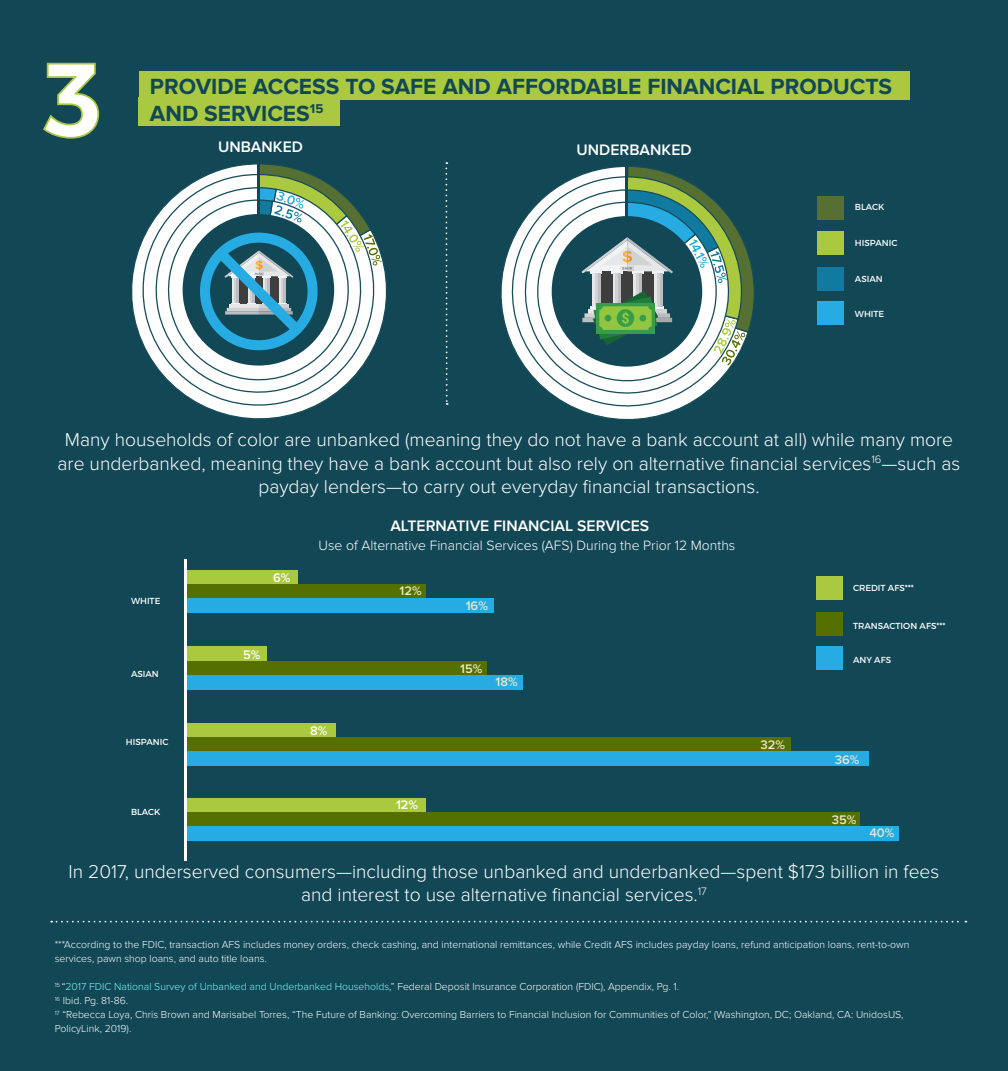
<style>
.page{position:relative;width:1008px;height:1071px;background:#124756}
.page>*{position:absolute;margin:0;border:0;box-sizing:border-box;transform-origin:0 0}
.t1{font:600 105px "Montserrat";color:#fff}
.t2{font:700 22.75px "Proxima Nova";color:#124756}
.t3{font:300 19.25px/23.1px "Proxima Nova";color:#fff;text-align:center}
.t4{font:600 15.75px "Proxima Nova";color:#fff}
.t5{font:300 14px "Proxima Nova";color:#fff}
.t6{font:700 13.3px "Proxima Nova";color:#124756}
.t7{font:600 12.95px "Proxima Nova";color:#eae5c7}
.t8{font:600 12.95px "Proxima Nova";color:#fff}
.t9{font:300 10.5px/14px "Proxima Nova";color:#fff}
.t10{font:8.75px "Montserrat";color:#fff}
.s1{color:#7bf7f9}
</style>
<div class="page">
<div style="left:139px;top:71px;width:771px;height:29px;background:#aac940"></div>
<div style="left:139px;top:98px;width:201px;height:28px;background:#aac940"></div>
<svg style="left:43px;top:62px;width:57px;height:77px"></svg>
<svg style="left:501px;top:250px;width:176px;height:168px"></svg>
<svg style="left:509px;top:219px;width:195px;height:190px"></svg>
<div style="left:818px;top:196px;width:26px;height:24px;background:#557032"></div>
<div style="left:818px;top:231px;width:26px;height:23px;background:#aac93f"></div>
<div style="left:818px;top:267px;width:26px;height:23px;background:#117aa0"></div>
<div style="left:818px;top:301px;width:26px;height:24px;background:#26abe3"></div>
<div style="left:185px;top:570px;width:113px;height:15px;background:#aac93f"></div>
<div style="left:185px;top:585px;width:241px;height:14px;background:#556f00"></div>
<div style="left:185px;top:599px;width:309px;height:14px;background:#26abe3"></div>
<div style="left:186px;top:647px;width:80px;height:14px;background:#aac93f"></div>
<div style="left:186px;top:661px;width:300px;height:14px;background:#556f00"></div>
<div style="left:186px;top:675px;width:337px;height:14px;background:#26abe3"></div>
<div style="left:186px;top:723px;width:150px;height:15px;background:#aac93f"></div>
<div style="left:186px;top:738px;width:604px;height:14px;background:#556f00"></div>
<div style="left:186px;top:752px;width:683px;height:14px;background:#26abe3"></div>
<div style="left:186px;top:798px;width:240px;height:14px;background:#aac93f"></div>
<div style="left:186px;top:812px;width:674px;height:14px;background:#556f00"></div>
<div style="left:186px;top:826px;width:713px;height:14px;background:#26abe3"></div>
<hr style="left:184px;top:559px;width:3px;height:302px;background:#fffefc">
<div style="left:816px;top:577px;width:26px;height:23px;background:#aac93f"></div>
<div style="left:816px;top:613px;width:26px;height:23px;background:#556f00"></div>
<div style="left:816px;top:647px;width:26px;height:23px;background:#26abe3"></div>
<svg style="left:131px;top:230px;width:256px;height:189px"></svg>
<svg style="left:148px;top:210px;width:221px;height:190px"></svg>
<svg style="left:51px;top:921px;width:915px;height:2px"></svg>
<svg style="left:445px;top:162px;width:3px;height:243px"></svg>
<svg style="left:162px;top:164px;width:220px;height:222px"></svg>
<svg style="left:525px;top:166px;width:229px;height:227px"></svg>
<p class="t1" style="left:44px;top:35px;width:59px">3</p>
<p class="t2" style="left:150px;top:73px;width:744px">PROVIDE ACCESS TO SAFE AND AFFORDABLE FINANCIAL PRODUCTS</p>
<p class="t2" style="left:150px;top:100px;width:161px">AND SERVICES</p>
<p class="t6" style="left:310px;top:101px;width:15px">15</p>
<p class="t4" style="left:218px;top:138px;width:86px">UNBANKED</p>
<p class="t4" style="left:577px;top:141px;width:117px">UNDERBANKED</p>
<p class="t10" style="left:855px;top:202px;width:31px">BLACK</p>
<p class="t10" style="left:855px;top:237px;width:44px">HISPANIC</p>
<p class="t10" style="left:855px;top:273px;width:29px">ASIAN</p>
<p class="t10" style="left:855px;top:309px;width:31px">WHITE</p>
<p class="t3" style="left:58px;top:429px;width:904px">Many households of color are unbanked (meaning they do not have a bank account at all) while many more are underbanked, meaning they have a bank account but also rely on alternative financial services<sup>16</sup>—such as payday lenders—to carry out everyday financial transactions.</p>
<p class="t4" style="left:390px;top:516px;width:260px">ALTERNATIVE FINANCIAL SERVICES</p>
<p class="t5" style="left:319px;top:538px;width:418px">Use of Alternative Financial Services (AFS) During the Prior 12 Months</p>
<p class="t8" style="left:273px;top:571px;width:19px">6%</p>
<p class="t10" style="left:131px;top:595px;width:31px">WHITE</p>
<p class="t7" style="left:400px;top:583px;width:24px">12%</p>
<p class="t7" style="left:466px;top:598px;width:24px">16%</p>
<p class="t10" style="left:853px;top:583px;width:62px">CREDIT AFS***</p>
<p class="t10" style="left:853px;top:620px;width:94px">TRANSACTION AFS***</p>
<p class="t10" style="left:131px;top:669px;width:29px">ASIAN</p>
<p class="t8" style="left:243px;top:647px;width:19px">5%</p>
<p class="t7" style="left:460px;top:661px;width:24px">15%</p>
<p class="t7" style="left:495px;top:675px;width:24px">18%</p>
<p class="t10" style="left:853px;top:654px;width:40px">ANY AFS</p>
<p class="t8" style="left:310px;top:724px;width:19px">8%</p>
<p class="t10" style="left:126px;top:736px;width:44px">HISPANIC</p>
<p class="t7" style="left:760px;top:737px;width:26px">32%</p>
<p class="t7" style="left:835px;top:752px;width:26px">36%</p>
<p class="t10" style="left:131px;top:807px;width:31px">BLACK</p>
<p class="t8" style="left:396px;top:797px;width:24px">12%</p>
<p class="t7" style="left:832px;top:812px;width:26px">35%</p>
<p class="t7" style="left:869px;top:825px;width:27px">40%</p>
<p class="t3" style="left:69px;top:860px;width:872px">In 2017, underserved consumers—including those unbanked and underbanked—spent $173 billion in fees and interest to use alternative financial services.<sup>17</sup></p>
<p class="t9" style="left:55px;top:938px;width:856px">***According to the FDIC, transaction AFS includes money orders, check cashing, and international remittances, while Credit AFS includes payday loans, refund anticipation loans, rent-to-own services, pawn shop loans, and auto title loans.</p>
<p class="t9" style="left:55px;top:980px;width:626px"><sup>15</sup> “<span class="s1">2017 FDIC National Survey of Unbanked and Underbanked Households</span>,” Federal Deposit Insurance Corporation (FDIC), Appendix, Pg. 1.</p>
<p class="t9" style="left:55px;top:994px;width:75px"><sup>16</sup> Ibid. Pg. 81-86.</p>
<p class="t9" style="left:55px;top:1008px;width:850px"><sup>17</sup> “Rebecca Loya, Chris Brown and Marisabel Torres, “The Future of Banking: Overcoming Barriers to Financial Inclusion for Communities of Color,” (Washington, DC; Oakland, CA: UnidosUS,<br>PolicyLink, 2019).</p>
</div>
